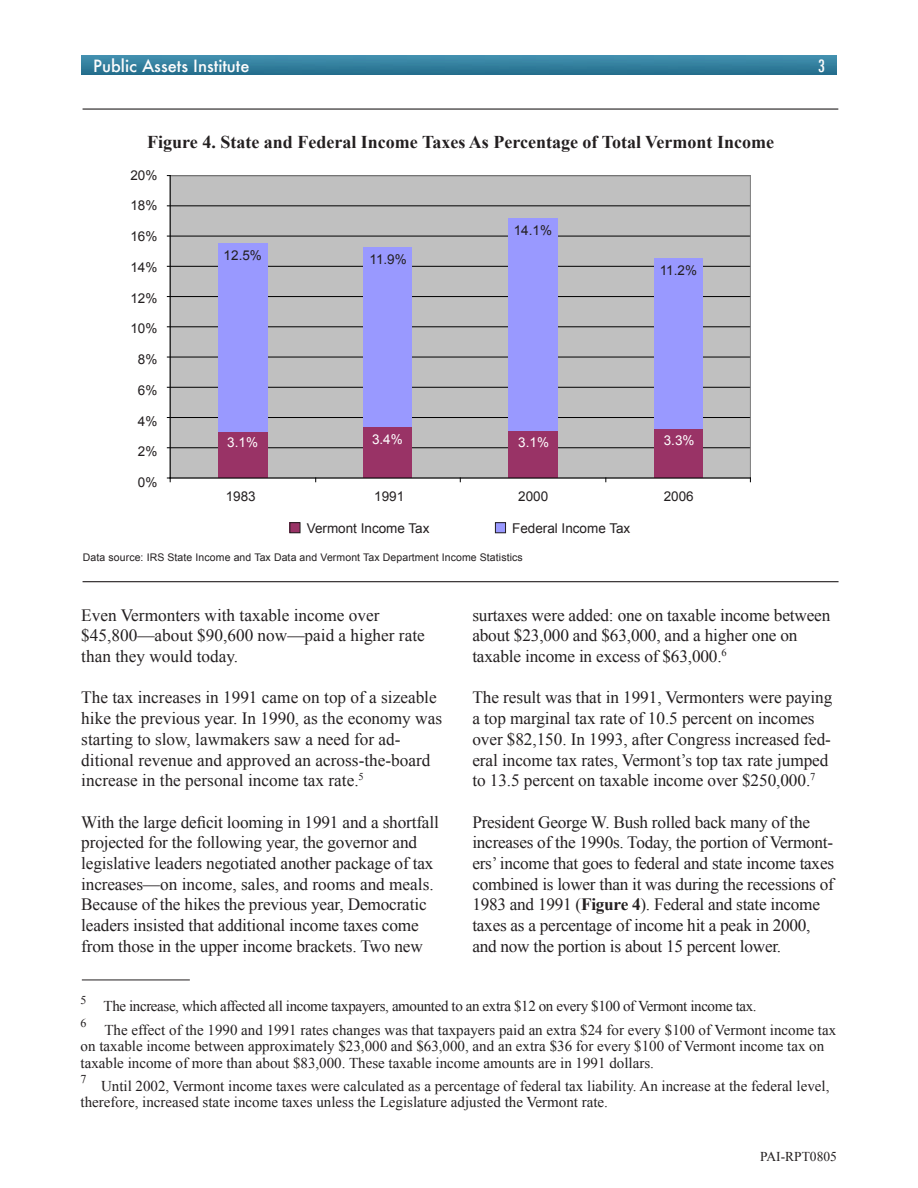
<style>
.page{position:relative;width:918px;height:1188px;background:#fff}
.page>*{position:absolute;margin:0;border:0;box-sizing:border-box;transform-origin:0 0}
.t1{font:700 18px "Times New Roman";color:#231f20}
.Paragraph_Style_1{font:17.25px/20.7px "Times New Roman";letter-spacing:-.01em;color:#231f20}
.t2{font:500 16.5px "Futura";color:#fcfcfc}
.t3{font:500 condensed 16.5px "Futura";color:#fcfcfc}
.t4{font:15.15px "Myriad Pro";color:#000}
.Paragraph_Style_1-2{font:15px/16.5px "Times New Roman";color:#231f20}
.Paragraph_Style_1-3{font:15px "Times New Roman";letter-spacing:-.025em;color:#231f20}
.t5{font:13.5px "Arial";color:#231f20}
.t6{font:13.5px "Arial";color:#fff}
.t7{font:13.5px "Times New Roman";color:#231f20}
.t8{font:13.2px "Arial";color:#000}
.Paragraph_Style_1-4{font:12px "Times New Roman";color:#231f20}
.t9{font:11.4px "Arial";color:#000}
.Paragraph_Style_1-5{font:10.5px "Arial";letter-spacing:.01em;color:#231f20}
.s1{font-weight:700}
</style>
<div class="page">
<img style="left:81px;top:55px;width:89px;height:19px">
<img style="left:264px;top:55px;width:62px;height:19px">
<img style="left:498px;top:55px;width:76px;height:19px">
<img style="left:759px;top:55px;width:78px;height:19px">
<img style="left:668px;top:55px;width:91px;height:19px">
<img style="left:574px;top:55px;width:94px;height:19px">
<img style="left:420px;top:55px;width:78px;height:19px">
<img style="left:326px;top:55px;width:94px;height:19px">
<img style="left:170px;top:55px;width:94px;height:19px">
<hr style="left:82px;top:980px;width:108px;height:1px;background:#231f20">
<div style="left:495px;top:523px;width:11px;height:10px;background:#99f"></div>
<div style="left:495px;top:522px;width:11px;height:11px;border:1px solid #231f20"></div>
<div style="left:290px;top:523px;width:10px;height:10px;background:#936"></div>
<div style="left:290px;top:522px;width:10px;height:11px;border:1px solid #231f20"></div>
<hr style="left:83px;top:108px;width:755px;height:2px;background:#231f20">
<hr style="left:83px;top:581px;width:756px;height:1px;background:#231f20">
<div style="left:170px;top:176px;width:580px;height:302px;background:#c0c0c0"></div>
<hr style="left:170px;top:448px;width:580px;height:1px;background:#000">
<hr style="left:170px;top:417px;width:580px;height:1px;background:#000">
<hr style="left:170px;top:387px;width:580px;height:1px;background:#000">
<hr style="left:170px;top:357px;width:580px;height:1px;background:#000">
<hr style="left:170px;top:327px;width:580px;height:1px;background:#000">
<hr style="left:170px;top:296px;width:580px;height:1px;background:#000">
<hr style="left:170px;top:266px;width:580px;height:1px;background:#000">
<hr style="left:170px;top:236px;width:580px;height:1px;background:#000">
<hr style="left:170px;top:206px;width:580px;height:1px;background:#000">
<hr style="left:170px;top:175px;width:580px;height:1px;background:#808080">
<hr style="left:750px;top:176px;width:1px;height:302px;background:#808080">
<div style="left:218px;top:432px;width:50px;height:46px;background:#936"></div>
<div style="left:364px;top:427px;width:48px;height:51px;background:#936"></div>
<div style="left:508px;top:431px;width:50px;height:47px;background:#936"></div>
<div style="left:654px;top:429px;width:48px;height:49px;background:#936"></div>
<div style="left:218px;top:244px;width:50px;height:188px;background:#99f"></div>
<div style="left:364px;top:247px;width:48px;height:180px;background:#99f"></div>
<div style="left:508px;top:218px;width:50px;height:213px;background:#99f"></div>
<div style="left:654px;top:259px;width:48px;height:170px;background:#99f"></div>
<hr style="left:170px;top:176px;width:1px;height:302px;background:#000">
<hr style="left:170px;top:478px;width:580px;height:1px;background:#000">
<p class="t2" style="left:93px;top:54px;width:158px">Public Assets Institute</p>
<p class="t3" style="left:818px;top:55px;width:8px">3</p>
<p class="t4" style="left:380px;top:130px;width:107px">Vermont Income</p>
<p class="t1" style="left:147px;top:131px;width:628px">Figure 4. State and Federal Income Taxes As Percentage of Total Vermont Income</p>
<p class="t5" style="left:130px;top:166px;width:29px">20%</p>
<p class="t5" style="left:130px;top:197px;width:29px">18%</p>
<p class="t5" style="left:130px;top:227px;width:29px">16%</p>
<p class="t5" style="left:130px;top:258px;width:29px">14%</p>
<p class="t5" style="left:130px;top:289px;width:29px">12%</p>
<p class="t5" style="left:130px;top:320px;width:29px">10%</p>
<p class="t5" style="left:138px;top:350px;width:21px">8%</p>
<p class="t5" style="left:138px;top:381px;width:21px">6%</p>
<p class="t5" style="left:138px;top:412px;width:21px">4%</p>
<p class="t5" style="left:138px;top:443px;width:21px">2%</p>
<p class="t5" style="left:138px;top:473px;width:21px">0%</p>
<p class="t9" style="left:130px;top:168px;width:34px">20.0%</p>
<p class="t9" style="left:130px;top:198px;width:34px">18.0%</p>
<p class="t9" style="left:130px;top:228px;width:34px">16.0%</p>
<p class="t9" style="left:130px;top:259px;width:34px">14.0%</p>
<p class="t9" style="left:130px;top:289px;width:34px">12.0%</p>
<p class="t9" style="left:130px;top:319px;width:34px">10.0%</p>
<p class="t9" style="left:136px;top:349px;width:27px">8.0%</p>
<p class="t9" style="left:136px;top:380px;width:27px">6.0%</p>
<p class="t9" style="left:136px;top:410px;width:27px">4.0%</p>
<p class="t9" style="left:136px;top:440px;width:27px">2.0%</p>
<p class="t9" style="left:136px;top:470px;width:27px">0.0%</p>
<p class="t5" style="left:224px;top:246px;width:40px">12.5%</p>
<p class="t5" style="left:370px;top:250px;width:39px">11.9%</p>
<p class="t5" style="left:514px;top:222px;width:40px">14.1%</p>
<p class="t5" style="left:660px;top:261px;width:39px">11.2%</p>
<p class="t6" style="left:227px;top:434px;width:32px">3.1%</p>
<p class="t6" style="left:372px;top:430px;width:32px">3.4%</p>
<p class="t6" style="left:518px;top:434px;width:32px">3.1%</p>
<p class="t6" style="left:664px;top:432px;width:32px">3.3%</p>
<p class="t8" style="left:228px;top:487px;width:31px">1983</p>
<p class="t8" style="left:372px;top:487px;width:31px">1991</p>
<p class="t8" style="left:518px;top:487px;width:31px">2000</p>
<p class="t8" style="left:663px;top:487px;width:31px">2006</p>
<p class="t9" style="left:293px;top:517px;width:140px">Effective Vermont Tax Rate</p>
<p class="t9" style="left:507px;top:517px;width:136px">Effective Federal Tax Rate</p>
<p class="t5" style="left:226px;top:487px;width:32px">1983</p>
<p class="t5" style="left:374px;top:487px;width:32px">1991</p>
<p class="t5" style="left:518px;top:487px;width:32px">2000</p>
<p class="t5" style="left:664px;top:487px;width:32px">2006</p>
<p class="t5" style="left:307px;top:519px;width:124px">Vermont Income Tax</p>
<p class="t5" style="left:512px;top:519px;width:120px">Federal Income Tax</p>
<p class="Paragraph_Style_1-5" style="left:83px;top:551px;width:441px">Data source: IRS State Income and Tax Data and Vermont Tax Department Income Statistics</p>
<p class="Paragraph_Style_1" style="left:81px;top:604px;width:345px">Even Vermonters with taxable income over $45,800—about $90,600 now—paid a higher rate than they would today.</p>
<p class="Paragraph_Style_1" style="left:81px;top:687px;width:362px">The tax increases in 1991 came on top of a sizeable hike the previous year. In 1990, as the economy was starting to slow, lawmakers saw a need for ad&shy;ditional revenue and approved an across-the-board increase in the personal income tax rate.<sup>5</sup></p>
<p class="Paragraph_Style_1" style="left:81px;top:811px;width:359px">With the large deficit looming in 1991 and a shortfall projected for the following year, the governor and legislative leaders negotiated another package of tax increases—on income, sales, and rooms and meals.<br>Because of the hikes the previous year, Democratic leaders insisted that additional income taxes come from those in the upper income brackets. Two new</p>
<p class="Paragraph_Style_1" style="left:472px;top:604px;width:360px">surtaxes were added: one on taxable income between about $23,000 and $63,000, and a higher one on taxable income in excess of $63,000.<sup>6</sup></p>
<p class="Paragraph_Style_1" style="left:472px;top:687px;width:361px">The result was that in 1991, Vermonters were paying a top marginal tax rate of 10.5 percent on incomes over $82,150. In 1993, after Congress increased fed&shy;eral income tax rates, Vermont’s top tax rate jumped to 13.5 percent on taxable income over $250,000.<sup>7</sup></p>
<p class="Paragraph_Style_1" style="left:472px;top:811px;width:363px">President George W. Bush rolled back many of the increases of the 1990s. Today, the portion of Vermont&shy;ers’ income that goes to federal and state income taxes combined is lower than it was during the recessions of 1983 and 1991 (<span class="s1">Figure 4</span>). Federal and state income taxes as a percentage of income hit a peak in 2000, and now the portion is about 15 percent lower.</p>
<p class="Paragraph_Style_1-4" style="left:81px;top:993px;width:7px">5</p>
<p class="Paragraph_Style_1-3" style="left:104px;top:998px;width:655px">The increase, which affected all income taxpayers, amounted to an extra $12 on every $100 of Vermont income tax.</p>
<p class="Paragraph_Style_1-4" style="left:81px;top:1016px;width:7px">6</p>
<p class="Paragraph_Style_1-2" style="left:81px;top:1021px;width:757px;text-indent:24px">The effect of the 1990 and 1991 rates changes was that taxpayers paid an extra $24 for every $100 of Vermont income tax on taxable income between approximately $23,000 and $63,000, and an extra $36 for every $100 of Vermont income tax on taxable income of more than about $83,000. These taxable income amounts are in 1991 dollars.</p>
<p class="Paragraph_Style_1-4" style="left:81px;top:1072px;width:7px">7</p>
<p class="Paragraph_Style_1-2" style="left:81px;top:1077px;width:750px;text-indent:20px">Until 2002, Vermont income taxes were calculated as a percentage of federal tax liability. An increase at the federal level, therefore, increased state income taxes unless the Legislature adjusted the Vermont rate.</p>
<p class="t7" style="left:760px;top:1149px;width:78px">PAI-RPT0805</p>
</div>
